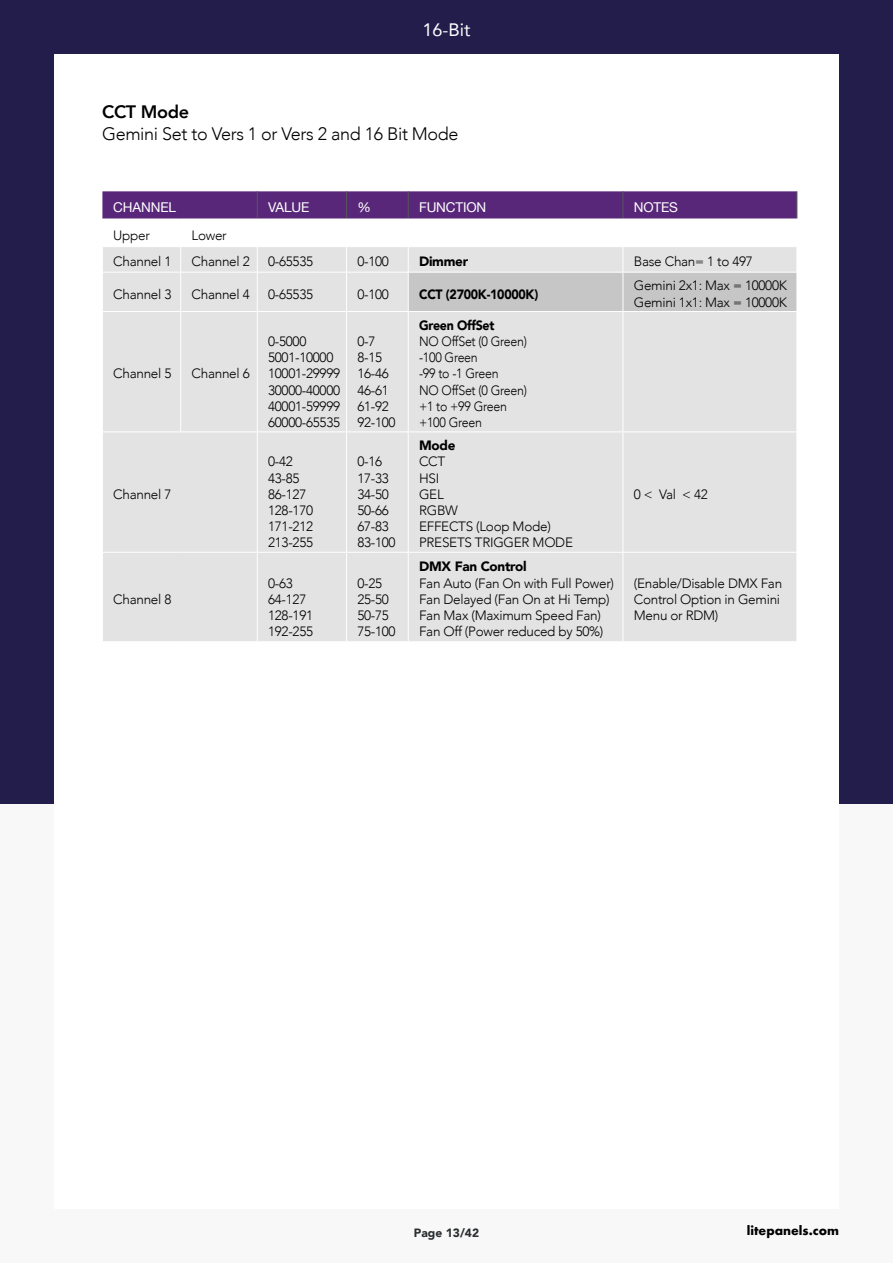
<style>
.page{position:relative;width:893px;height:1263px;background:#fff}
.page>*{position:absolute;margin:0;border:0;box-sizing:border-box;transform-origin:0 0}
.t1{font:300 18px "Avenir";letter-spacing:-.02em;color:#000}
.t2{font:800 18px "Avenir";letter-spacing:-.02em;color:#000}
.t3{font:18px "Avenir";color:#fff}
.t4{font:300 13.5px/16.2px "Avenir";letter-spacing:-.02em;color:#000}
.t5{font:300 13.5px/16.2px "Avenir";letter-spacing:-.02em;color:#000;scale:.92 1}
.t6{font:900 13.5px "Avenir";letter-spacing:-.02em;color:#000;scale:.92 1}
.t7{font:13.5px "Helvetica Neue";letter-spacing:-.01em;color:#fff}
.t8{font:900 13.5px "Avenir";letter-spacing:-.02em;color:#000}
.t9{font:700 12px "Futura";color:#000}
.t10{font:900 12px "Avenir";color:#2b2e30}
</style>
<div class="page">
<div style="left:0;top:718px;width:893px;height:545px;background:#f8f8f8"></div>
<div style="left:0;top:0;width:893px;height:804px;background:#231d4b"></div>
<div style="left:54px;top:54px;width:785px;height:1155px;background:#fff"></div>
<div style="left:103px;top:312px;width:693px;height:329px;background:#e3e3e3"></div>
<hr style="left:180px;top:312px;width:1px;height:119px;background:#fff">
<hr style="left:257px;top:312px;width:1px;height:119px;background:#fff">
<hr style="left:346px;top:312px;width:1px;height:119px;background:#fff">
<hr style="left:408px;top:312px;width:1px;height:119px;background:#fff">
<hr style="left:623px;top:312px;width:1px;height:119px;background:#fff">
<hr style="left:103px;top:431px;width:78px;height:1px;background:#fff">
<hr style="left:181px;top:431px;width:76px;height:1px;background:#fff">
<hr style="left:257px;top:431px;width:90px;height:1px;background:#fff">
<hr style="left:257px;top:432px;width:1px;height:120px;background:#fff">
<hr style="left:347px;top:431px;width:61px;height:1px;background:#fff">
<hr style="left:346px;top:432px;width:1px;height:120px;background:#fff">
<hr style="left:408px;top:431px;width:215px;height:1px;background:#fff">
<hr style="left:408px;top:432px;width:1px;height:120px;background:#fff">
<hr style="left:623px;top:431px;width:174px;height:1px;background:#fff">
<hr style="left:623px;top:432px;width:1px;height:120px;background:#fff">
<hr style="left:103px;top:552px;width:78px;height:1px;background:#fff">
<hr style="left:181px;top:552px;width:76px;height:1px;background:#fff">
<hr style="left:257px;top:552px;width:90px;height:1px;background:#fff">
<hr style="left:257px;top:553px;width:1px;height:88px;background:#fff">
<hr style="left:347px;top:552px;width:61px;height:1px;background:#fff">
<hr style="left:346px;top:553px;width:1px;height:88px;background:#fff">
<hr style="left:408px;top:552px;width:215px;height:1px;background:#fff">
<hr style="left:408px;top:553px;width:1px;height:88px;background:#fff">
<hr style="left:623px;top:552px;width:174px;height:1px;background:#fff">
<hr style="left:623px;top:553px;width:1px;height:88px;background:#fff">
<svg style="left:102px;top:191px;width:696px;height:120px"></svg>
<hr style="left:102px;top:272px;width:1px;height:39px;background:#fff">
<h1 class="t3" style="left:423px;top:15px;width:49px">16-Bit</h1>
<h1 class="t2" style="left:102px;top:98px;width:89px">CCT Mode</h1>
<h1 class="t1" style="left:102px;top:123px;width:358px">Gemini Set to Vers 1 or Vers 2 and 16 Bit Mode</h1>
<p class="t7" style="left:113px;top:197px;width:64px">CHANNEL</p>
<p class="t7" style="left:268px;top:197px;width:43px">VALUE</p>
<p class="t7" style="left:357px;top:197px;width:15px">%</p>
<p class="t7" style="left:419px;top:197px;width:69px">FUNCTION</p>
<p class="t7" style="left:634px;top:197px;width:46px">NOTES</p>
<p class="t4" style="left:113px;top:227px;width:38px">Upper</p>
<p class="t4" style="left:192px;top:227px;width:37px">Lower</p>
<p class="t4" style="left:113px;top:253px;width:60px">Channel 1</p>
<p class="t4" style="left:192px;top:253px;width:60px">Channel 2</p>
<p class="t4" style="left:268px;top:253px;width:46px">0-65535</p>
<p class="t4" style="left:357px;top:253px;width:33px">0-100</p>
<p class="t8" style="left:419px;top:250px;width:51px">Dimmer</p>
<p class="t4" style="left:634px;top:253px;width:121px">Base Chan= 1 to 497</p>
<p class="t4" style="left:113px;top:286px;width:60px">Channel 3</p>
<p class="t4" style="left:192px;top:286px;width:60px">Channel 4</p>
<p class="t4" style="left:268px;top:286px;width:46px">0-65535</p>
<p class="t4" style="left:357px;top:286px;width:33px">0-100</p>
<p class="t6" style="left:419px;top:282px;width:131px">CCT (2700K-10000K)</p>
<p class="t4" style="left:634px;top:278px;width:155px">Gemini 2x1: Max = 10000K<br>Gemini 1x1: Max = 10000K</p>
<p class="t4" style="left:113px;top:366px;width:60px">Channel 5</p>
<p class="t4" style="left:192px;top:366px;width:60px">Channel 6</p>
<p class="t4" style="left:113px;top:486px;width:60px">Channel 7</p>
<p class="t4" style="left:113px;top:591px;width:60px">Channel 8</p>
<p class="t4" style="left:268px;top:333px;width:73px">0-5000<br>5001-10000<br>10001-29999<br>30000-40000<br>40001-59999<br>60000-65535</p>
<p class="t4" style="left:357px;top:333px;width:40px">0-7<br>8-15<br>16-46<br>46-61<br>61-92<br>92-100</p>
<p class="t4" style="left:268px;top:454px;width:46px">0-42<br>43-85<br>86-127<br>128-170<br>171-212<br>213-255</p>
<p class="t4" style="left:357px;top:454px;width:40px">0-16<br>17-33<br>34-50<br>50-66<br>67-83<br>83-100</p>
<p class="t4" style="left:268px;top:575px;width:46px">0-63<br>64-127<br>128-191<br>192-255</p>
<p class="t4" style="left:357px;top:575px;width:40px">0-25<br>25-50<br>50-75<br>75-100</p>
<p class="t6" style="left:419px;top:314px;width:83px">Green OffSet</p>
<p class="t5" style="left:419px;top:333px;width:119px">NO OffSet (0 Green) -100 Green<br>-99 to -1 Green<br>NO OffSet (0 Green) +1 to +99 Green +100 Green</p>
<p class="t8" style="left:419px;top:434px;width:38px">Mode</p>
<p class="t4" style="left:419px;top:454px;width:155px">CCT<br>HSI<br>GEL<br>RGBW<br>EFFECTS (Loop Mode)<br>PRESETS TRIGGER MODE</p>
<p class="t4" style="left:634px;top:486px;width:76px">0 &lt; Val &lt; 42</p>
<p class="t8" style="left:419px;top:555px;width:109px">DMX Fan Control</p>
<p class="t4" style="left:419px;top:575px;width:197px">Fan Auto (Fan On with Full Power)<br>Fan Delayed (Fan On at Hi Temp)<br>Fan Max (Maximum Speed Fan)<br>Fan Off (Power reduced by 50%)</p>
<p class="t4" style="left:634px;top:575px;width:150px">(Enable/Disable DMX Fan<br>Control Option in Gemini<br>Menu or RDM)</p>
<p class="t10" style="left:414px;top:1222px;width:67px">Page 13/42</p>
<p class="t9" style="left:747px;top:1222px;width:94px">litepanels.com</p>
</div>
